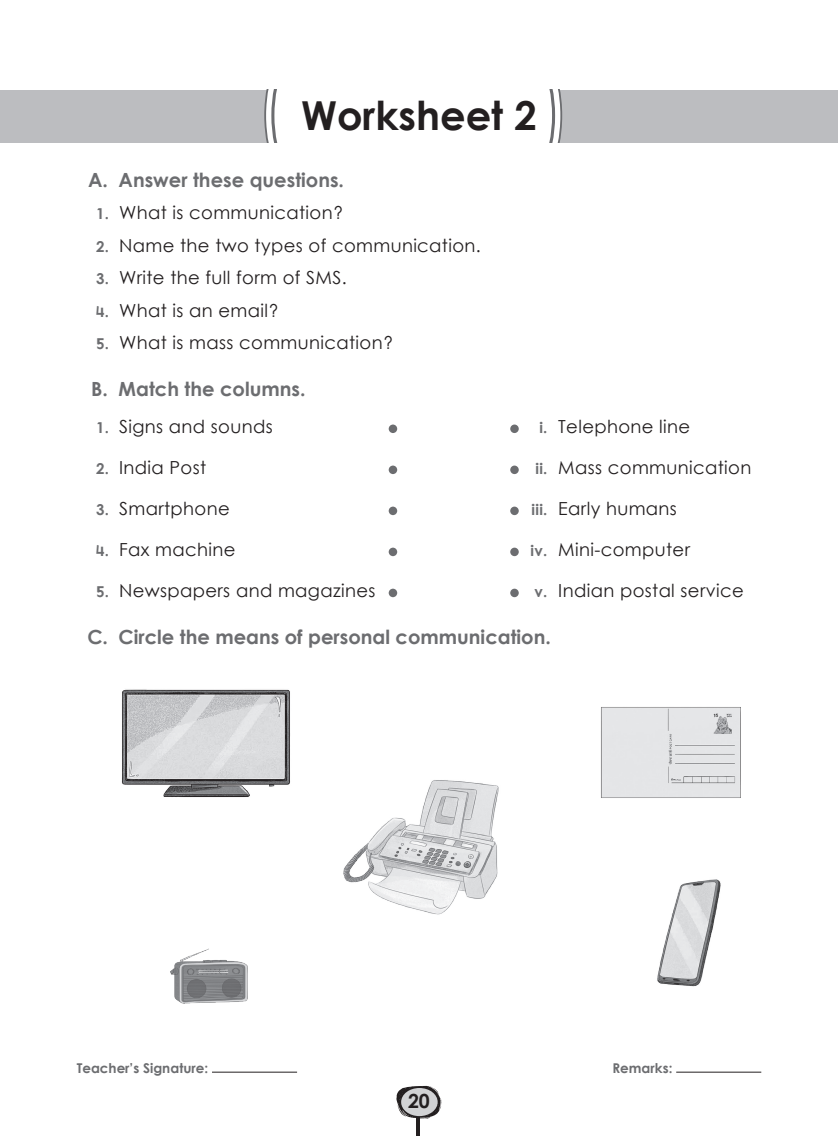
<style>
.page{position:relative;width:838px;height:1136px;background:#fff}
.page>*{position:absolute;margin:0;border:0;box-sizing:border-box;transform-origin:0 0}
.Rubric{font:39.9px "Century Gothic Bold New";color:#231f20}
.Rubric-2{font:19.5px "Century Gothic Bold New";color:#6c6d70}
.t1{font:19.5px "Century Gothic Bold New";color:#231f20}
.Sub_rubric{font:18px "Century Gothic Regular New";letter-spacing:.02em;color:#231f20}
.t2{font:13.5px "Century Gothic Bold New";color:#6c6d70}
.s1{font-family:"Century Gothic Bold New";font-size:15px;color:#6c6d70}
</style>
<div class="page">
<hr style="left:212px;top:1071px;width:85px;height:1px;background:#231f20">
<hr style="left:676px;top:1071px;width:85px;height:1px;background:#231f20">
<hr style="left:416px;top:1113px;width:4px;height:22px;background:#231f20">
<svg style="left:396px;top:1085px;width:46px;height:33px"></svg>
<div style="left:401px;top:1087px;width:36px;height:28px;background:#d1d2d4;border-radius:50%"></div>
<div style="left:389px;top:424px;width:8px;height:9px;background:#6c6d70;border-radius:50%"></div>
<div style="left:510px;top:424px;width:9px;height:9px;background:#6c6d70;border-radius:50%"></div>
<div style="left:389px;top:465px;width:8px;height:9px;background:#6c6d70;border-radius:50%"></div>
<div style="left:510px;top:465px;width:9px;height:9px;background:#6c6d70;border-radius:50%"></div>
<div style="left:389px;top:506px;width:8px;height:9px;background:#6c6d70;border-radius:50%"></div>
<div style="left:510px;top:506px;width:9px;height:9px;background:#6c6d70;border-radius:50%"></div>
<div style="left:389px;top:547px;width:8px;height:9px;background:#6c6d70;border-radius:50%"></div>
<svg style="left:510px;top:547px;width:9px;height:9px"></svg>
<div style="left:389px;top:588px;width:8px;height:9px;background:#6c6d70;border-radius:50%"></div>
<svg style="left:510px;top:588px;width:9px;height:9px"></svg>
<img style="left:343px;top:780px;width:156px;height:135px">
<img style="left:657px;top:879px;width:64px;height:108px">
<img style="left:601px;top:707px;width:140px;height:91px">
<img style="left:121px;top:689px;width:169px;height:108px">
<img style="left:170px;top:948px;width:78px;height:56px">
<div style="left:0;top:90px;width:838px;height:52px;background:#bcbdc0"></div>
<div style="left:264px;top:90px;width:298px;height:52px;background:#fff"></div>
<p class="Rubric" style="left:301px;top:85px;width:237px">Worksheet 2</p>
<p class="Rubric-2" style="left:88px;top:165px;width:257px">A. Answer these questions.</p>
<p class="Sub_rubric" style="left:96px;top:200px;width:249px"><span class="s1">1.</span> What is communication?</p>
<p class="Sub_rubric" style="left:96px;top:233px;width:386px"><span class="s1">2.</span> Name the two types of communication.</p>
<p class="Sub_rubric" style="left:96px;top:265px;width:252px"><span class="s1">3.</span> Write the full form of SMS.</p>
<p class="Sub_rubric" style="left:96px;top:298px;width:184px"><span class="s1">4.</span> What is an email?</p>
<p class="Sub_rubric" style="left:96px;top:330px;width:299px"><span class="s1">5.</span> What is mass communication?</p>
<p class="Rubric-2" style="left:91px;top:374px;width:216px">B. Match the columns.</p>
<p class="Sub_rubric" style="left:96px;top:414px;width:178px"><span class="s1">1.</span> Signs and sounds</p>
<p class="Sub_rubric" style="left:539px;top:414px;width:152px"><span class="s1">i.</span> Telephone line</p>
<p class="Sub_rubric" style="left:96px;top:455px;width:112px"><span class="s1">2.</span> India Post</p>
<p class="Sub_rubric" style="left:535px;top:455px;width:217px"><span class="s1">ii.</span> Mass communication</p>
<p class="Sub_rubric" style="left:96px;top:496px;width:135px"><span class="s1">3.</span> Smartphone</p>
<p class="Sub_rubric" style="left:531px;top:496px;width:147px"><span class="s1">iii.</span> Early humans</p>
<p class="Sub_rubric" style="left:96px;top:537px;width:141px"><span class="s1">4.</span> Fax machine</p>
<p class="Sub_rubric" style="left:530px;top:537px;width:161px"><span class="s1">iv.</span> Mini-computer</p>
<p class="Sub_rubric" style="left:96px;top:578px;width:281px"><span class="s1">5.</span> Newspapers and magazines</p>
<p class="Sub_rubric" style="left:534px;top:578px;width:211px"><span class="s1">v.</span> Indian postal service</p>
<p class="Rubric-2" style="left:87px;top:622px;width:465px">C. Circle the means of personal communication.</p>
<p class="t2" style="left:77px;top:1057px;width:133px">Teacher’s Signature:</p>
<p class="t2" style="left:612px;top:1057px;width:61px">Remarks:</p>
<p class="t1" style="left:408px;top:1085px;width:23px">20</p>
</div>
